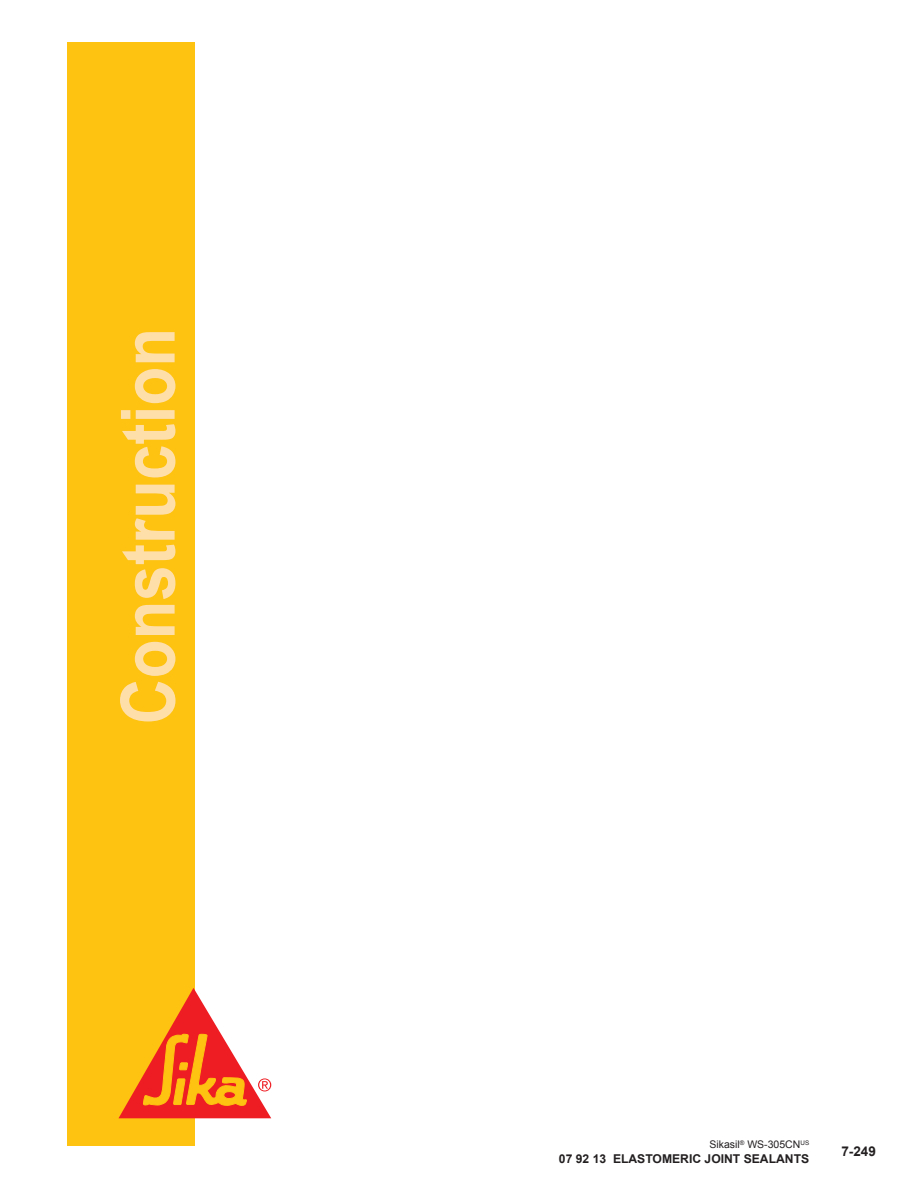
<style>
.page{position:relative;width:918px;height:1188px;background:#fff}
.page>*{position:absolute;margin:0;border:0;box-sizing:border-box;transform-origin:0 0}
.t1{font:700 75px "Arial";color:#fedfaa;scale:.85 1}
.t2{font:700 13.5px "Arial";color:#231f20}
.t3{font:700 12.15px "Arial";color:#231f20}
.t4{font:10.5px "Arial";color:#231f20}
</style>
<div class="page">
<div style="left:68px;top:43px;width:127px;height:1103px;background:#fec210"></div>
<svg style="left:119px;top:988px;width:152px;height:130px"></svg>
<h1 class="t1" style="left:98px;top:724px;width:468px;rotate:-90deg">Construction</h1>
<p class="t4" style="left:710px;top:1137px;width:101px">Sikasil<sup>®</sup> WS-305CN<sup>US</sup></p>
<p class="t3" style="left:559px;top:1150px;width:252px">07 92 13 ELASTOMERIC JOINT SEALANTS</p>
<p class="t2" style="left:841px;top:1142px;width:36px">7-249</p>
</div>
